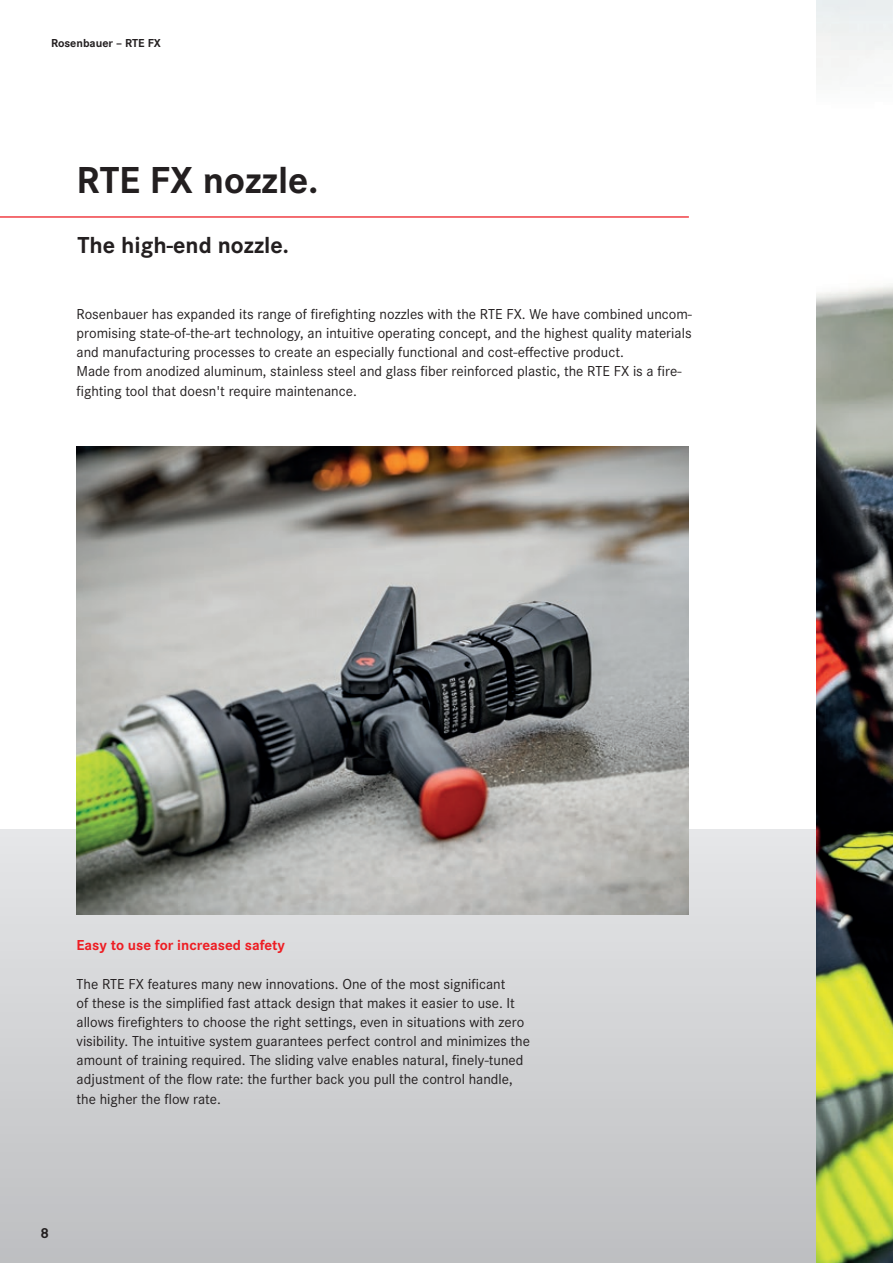
<style>
.page{position:relative;width:893px;height:1263px;background:#fff}
.page>*{position:absolute;margin:0;border:0;box-sizing:border-box;transform-origin:0 0}
.t1{font:700 39px "Corporate S";color:#231f20}
.t2{font:700 24px "Corporate S";color:#231f20}
.t3{font:15px/19.2px "Corporate S";color:#231f20}
.t4{font:700 15px "Corporate S";color:#ee1d23}
.t5{font:700 15px "Corporate S";color:#231f20}
.t6{font:700 12px "Corporate S";color:#231f20}
</style>
<div class="page">
<div style="left:0;top:829px;width:893px;height:434px;background:linear-gradient(to bottom,#e5e6e8,#bebfc1)"></div>
<img style="left:816px;top:0;width:77px;height:1263px">
<hr style="left:0;top:216px;width:689px;height:2px;background:#ee1d23">
<img style="left:77px;top:446px;width:612px;height:469px">
<p class="t6" style="left:51px;top:36px;width:111px">Rosenbauer – RTE FX</p>
<h1 class="t1" style="left:77px;top:158px;width:243px">RTE FX nozzle.</h1>
<h2 class="t2" style="left:77px;top:231px;width:213px">The high-end nozzle.</h2>
<p class="t3" style="left:77px;top:304px;width:617px">Rosenbauer has expanded its range of firefighting nozzles with the RTE FX. We have combined uncom&shy;promising state-of-the-art technology, an intuitive operating concept, and the highest quality materials and manufacturing processes to create an especially functional and cost-effective product.<br>Made from anodized aluminum, stainless steel and glass fiber reinforced plastic, the RTE FX is a fire&shy;fighting tool that doesn't require maintenance.</p>
<p class="t4" style="left:77px;top:937px;width:210px">Easy to use for increased safety</p>
<p class="t3" style="left:77px;top:974px;width:455px">The RTE FX features many new innovations. One of the most significant<br>of these is the simplified fast attack design that makes it easier to use. It allows firefighters to choose the right settings, even in situations with zero visibility. The intuitive system guarantees perfect control and minimizes the amount of training required. The sliding valve enables natural, finely-tuned adjustment of the flow rate: the further back you pull the control handle, the higher the flow rate.</p>
<p class="t5" style="left:40px;top:1224px;width:10px">8</p>
</div>
